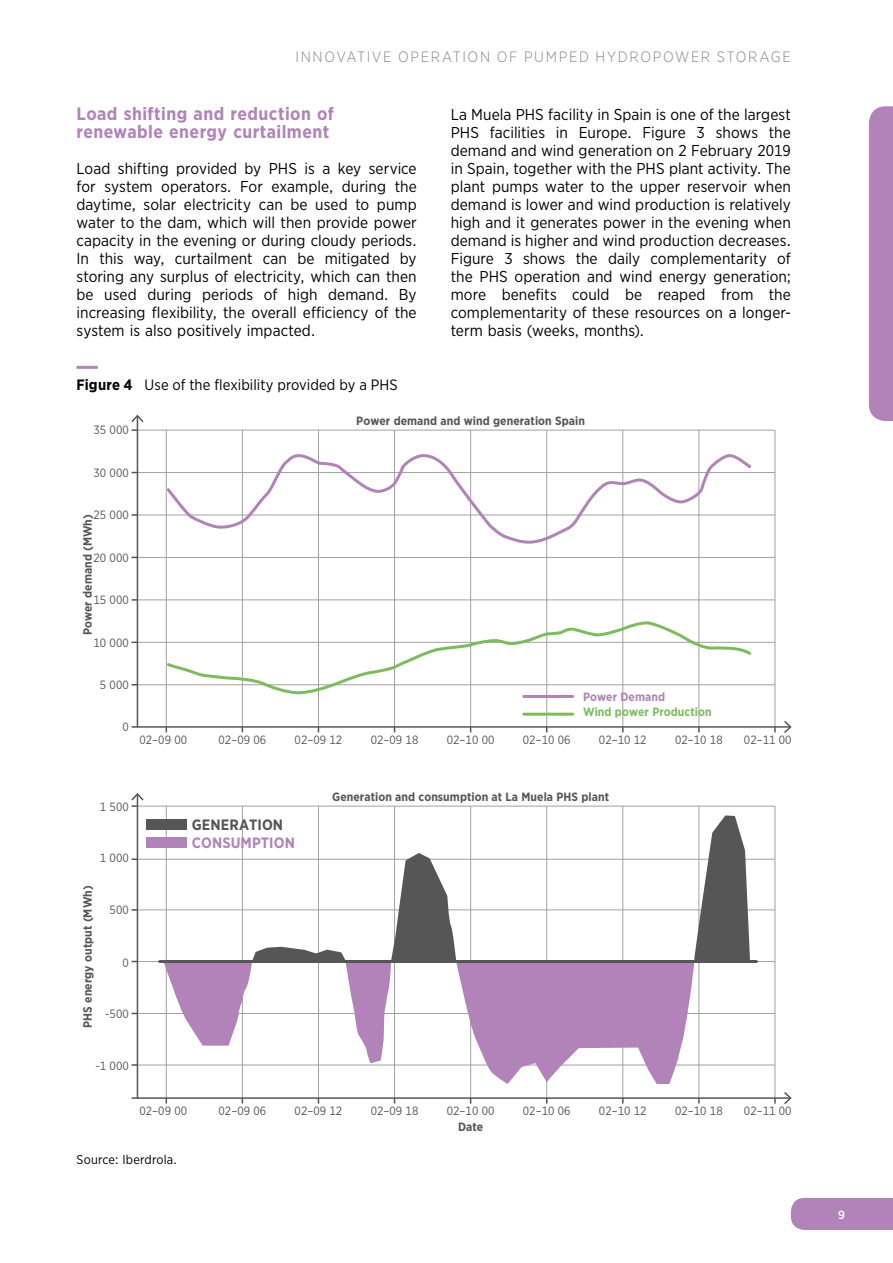
<style>
.page{position:relative;width:893px;height:1263px;background:#fff}
.page>*{position:absolute;margin:0;border:0;box-sizing:border-box;transform-origin:0 0}
.t1{font:700 18px/18px "Gotham Narrow";letter-spacing:.025em;color:#b183b9}
.t2{font:15.75px/18px "Gotham Narrow";letter-spacing:.005em;color:#000;text-align:justify}
.t3{font:300 15px "Gotham Narrow";letter-spacing:.11em;color:#878786}
.t4{font:15px "Gotham Narrow";color:#000}
.t5{font:700 15px "Gotham Narrow";letter-spacing:.005em;color:#b183b9}
.t6{font:700 15px "Gotham Narrow";letter-spacing:.005em;color:#565656}
.t7{font:12.75px "Gotham Narrow";letter-spacing:.01em;color:#000}
.t8{font:12px "Gotham Narrow";letter-spacing:.005em;color:#565656}
.t9{font:700 12px "Gotham Narrow";letter-spacing:.005em;color:#565656}
.t10{font:700 12px "Gotham Narrow";letter-spacing:.005em;color:#7dbc5c}
.t11{font:700 12px "Gotham Narrow";letter-spacing:.005em;color:#b183b9}
.t12{font:500 12px "Gotham Narrow";color:#fff}
.s1{font-weight:700}
</style>
<div class="page">
<div style="left:791px;top:1198px;width:102px;height:32px;background:#b183b9"></div>
<div style="left:869px;top:106px;width:24px;height:315px;background:#b183b9"></div>
<hr style="left:77px;top:366px;width:21px;height:3px;background:#b183b9">
<svg style="left:136px;top:422px;width:648px;height:306px"></svg>
<svg style="left:131px;top:415px;width:13px;height:7px"></svg>
<svg style="left:784px;top:721px;width:8px;height:12px"></svg>
<svg style="left:136px;top:805px;width:648px;height:294px"></svg>
<svg style="left:784px;top:1092px;width:8px;height:12px"></svg>
<svg style="left:131px;top:793px;width:13px;height:14px"></svg>
<svg style="left:165px;top:453px;width:588px;height:92px"></svg>
<svg style="left:165px;top:620px;width:589px;height:76px"></svg>
<svg style="left:163px;top:815px;width:587px;height:269px"></svg>
<hr style="left:160px;top:960px;width:596px;height:3px;background:#565656">
<hr style="left:524px;top:695px;width:49px;height:3px;background:#b183b9">
<hr style="left:524px;top:713px;width:49px;height:3px;background:#7dbc5c">
<div style="left:146px;top:819px;width:41px;height:10px;background:#565656"></div>
<div style="left:146px;top:837px;width:41px;height:11px;background:#b183b9"></div>
<p class="t3" style="left:295px;top:47px;width:497px">INNOVATIVE OPERATION OF PUMPED HYDROPOWER STORAGE</p>
<p class="t1" style="left:77px;top:105px;width:259px">Load shifting and reduction of renewable energy curtailment</p>
<p class="t2" style="left:77px;top:159px;width:342px">Load shifting provided by PHS is a key service for system operators. For example, during the daytime, solar electricity can be used to pump water to the dam, which will then provide power capacity in the evening or during cloudy periods.<br>In this way, curtailment can be mitigated by storing any surplus of electricity, which can then be used during periods of high demand. By increasing flexibility, the overall efficiency of the system is also positively impacted.</p>
<p class="t4" style="left:77px;top:375px;width:323px"><span class="s1">Figure 4</span> Use of the flexibility provided by a PHS</p>
<p class="t2" style="left:451px;top:105px;width:342px">La Muela PHS facility in Spain is one of the largest PHS facilities in Europe. Figure 3 shows the demand and wind generation on 2 February 2019 in Spain, together with the PHS plant activity. The plant pumps water to the upper reservoir when demand is lower and wind production is relatively high and it generates power in the evening when demand is higher and wind production decreases.<br>Figure 3 shows the daily complementarity of the PHS operation and wind energy generation; more benefits could be reaped from the complementarity of these resources on a longer&shy;term basis (weeks, months).</p>
<p class="t8" style="left:94px;top:423px;width:37px">35 000</p>
<p class="t8" style="left:94px;top:465px;width:37px">30 000</p>
<p class="t8" style="left:94px;top:507px;width:37px">25 000</p>
<p class="t9" style="left:80px;top:635px;width:123px;rotate:-90deg">Power demand (MWh)</p>
<p class="t8" style="left:94px;top:550px;width:37px">20 000</p>
<p class="t8" style="left:94px;top:592px;width:37px">15 000</p>
<p class="t8" style="left:94px;top:635px;width:37px">10 000</p>
<p class="t8" style="left:100px;top:677px;width:30px">5 000</p>
<p class="t8" style="left:122px;top:720px;width:8px">0</p>
<p class="t8" style="left:139px;top:732px;width:49px">02–09 00</p>
<p class="t9" style="left:356px;top:413px;width:230px">Power demand and wind generation Spain</p>
<p class="t11" style="left:583px;top:689px;width:84px">Power Demand</p>
<p class="t10" style="left:583px;top:704px;width:130px">Wind power Production</p>
<p class="t8" style="left:219px;top:732px;width:49px">02–09 06</p>
<p class="t8" style="left:295px;top:732px;width:49px">02–09 12</p>
<p class="t8" style="left:371px;top:732px;width:49px">02–09 18</p>
<p class="t8" style="left:447px;top:732px;width:49px">02–10 00</p>
<p class="t8" style="left:523px;top:732px;width:49px">02–10 06</p>
<p class="t8" style="left:599px;top:732px;width:49px">02–10 12</p>
<p class="t8" style="left:675px;top:732px;width:49px">02–10 18</p>
<p class="t8" style="left:744px;top:732px;width:49px">02–11 00</p>
<p class="t8" style="left:100px;top:799px;width:30px">1 500</p>
<p class="t8" style="left:100px;top:851px;width:30px">1 000</p>
<p class="t9" style="left:80px;top:1027px;width:144px;rotate:-90deg">PHS energy output (MWh)</p>
<p class="t8" style="left:110px;top:902px;width:21px">500</p>
<p class="t8" style="left:122px;top:955px;width:8px">0</p>
<p class="t8" style="left:105px;top:1007px;width:25px">-500</p>
<p class="t8" style="left:95px;top:1058px;width:35px">-1 000</p>
<p class="t6" style="left:192px;top:815px;width:93px">GENERATION</p>
<p class="t5" style="left:192px;top:833px;width:105px">CONSUMPTION</p>
<p class="t9" style="left:332px;top:789px;width:278px">Generation and consumption at La Muela PHS plant</p>
<p class="t8" style="left:139px;top:1103px;width:49px">02–09 00</p>
<p class="t8" style="left:219px;top:1103px;width:49px">02–09 06</p>
<p class="t8" style="left:295px;top:1103px;width:49px">02–09 12</p>
<p class="t8" style="left:371px;top:1103px;width:49px">02–09 18</p>
<p class="t8" style="left:447px;top:1103px;width:49px">02–10 00</p>
<p class="t9" style="left:458px;top:1119px;width:27px">Date</p>
<p class="t8" style="left:523px;top:1103px;width:49px">02–10 06</p>
<p class="t8" style="left:599px;top:1103px;width:49px">02–10 12</p>
<p class="t8" style="left:675px;top:1103px;width:49px">02–10 18</p>
<p class="t8" style="left:744px;top:1103px;width:49px">02–11 00</p>
<p class="t7" style="left:77px;top:1152px;width:102px">Source: Iberdrola.</p>
<p class="t12" style="left:838px;top:1207px;width:8px">9</p>
</div>
